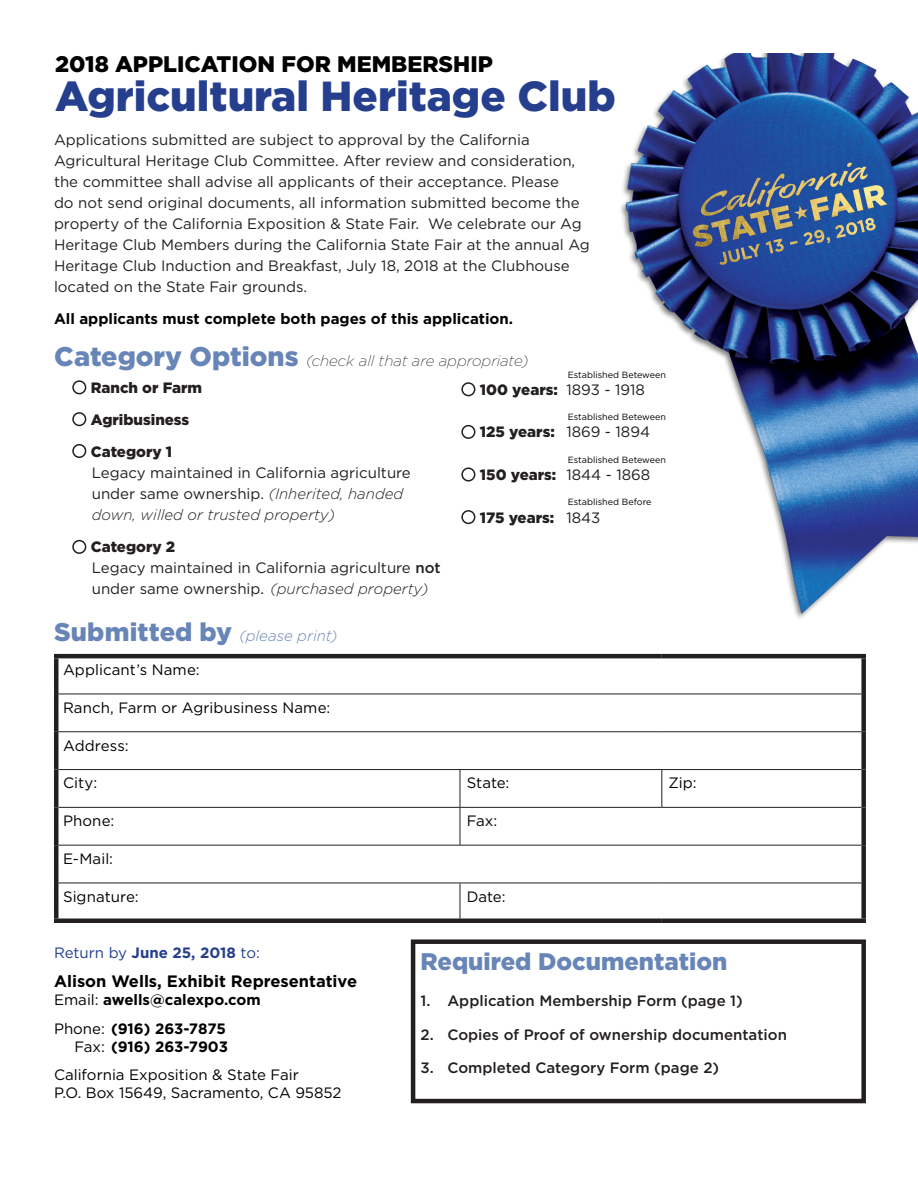
<style>
.page{position:relative;width:918px;height:1188px;background:#fff}
.page>*{position:absolute;margin:0;border:0;box-sizing:border-box;transform-origin:0 0}
.t1{font:900 42px "Gotham";color:#253f8e}
.t2{font:900 24px "Gotham";color:#6885b8}
.t3{font:900 22.5px "Gotham";color:#000}
.t4{font:700 16.5px "Gotham";color:#000}
.t5{font:15px/21px "Gotham";color:#231f20}
.Paragraph_Style_1{font:15px "Gotham";color:#000}
.t6{font:700 15px "Gotham";color:#000}
.t7{font:500 15px "Gotham";color:#231f20}
.t8{font:900 15px "Gotham";color:#231f20}
.t9{font:italic 200 15px/27px "Gotham";color:#231f20}
.t10{font:italic 300 15px "Gotham";color:#6885b8}
.t11{font:15px "Gotham";color:#253f8e}
.t12{font:9px "Gotham";color:#000}
.s1{font-weight:900;font-style:normal;font-size:27px;color:#6885b8}
.s2{font-weight:900;font-style:normal}
.s3{font-weight:900}
.s4{font-weight:300;font-style:italic}
.s5{font-weight:500}
.s6{color:#000}
.s7{font-weight:400}
.s8{font-weight:900;font-style:normal;font-size:25.5px}
.s9{font-weight:700}
</style>
<div class="page">
<div style="left:72px;top:380px;width:14px;height:14px;border:2px solid #231f20;border-radius:50%"></div>
<div style="left:72px;top:412px;width:14px;height:14px;border:2px solid #231f20;border-radius:50%"></div>
<div style="left:72px;top:444px;width:14px;height:14px;border:2px solid #231f20;border-radius:50%"></div>
<div style="left:72px;top:540px;width:14px;height:14px;border:2px solid #231f20;border-radius:50%"></div>
<div style="left:411px;top:939px;width:455px;height:164px;border:4px solid #231f20"></div>
<div style="left:461px;top:382px;width:14px;height:14px;border:2px solid #231f20;border-radius:50%"></div>
<div style="left:461px;top:425px;width:14px;height:14px;border:2px solid #231f20;border-radius:50%"></div>
<div style="left:461px;top:467px;width:14px;height:15px;border:2px solid #231f20;border-radius:50%"></div>
<div style="left:461px;top:510px;width:14px;height:14px;border:2px solid #231f20;border-radius:50%"></div>
<hr style="left:54px;top:654px;width:406px;height:4px;background:#231f20">
<hr style="left:54px;top:658px;width:4px;height:36px;background:#231f20">
<hr style="left:460px;top:654px;width:202px;height:4px;background:#231f20">
<hr style="left:662px;top:654px;width:204px;height:4px;background:#231f20">
<div style="left:861px;top:658px;width:5px;height:36px;background:#231f20"></div>
<hr style="left:54px;top:694px;width:4px;height:38px;background:#231f20">
<div style="left:861px;top:694px;width:5px;height:38px;background:#231f20"></div>
<hr style="left:54px;top:732px;width:4px;height:38px;background:#231f20">
<div style="left:861px;top:732px;width:5px;height:38px;background:#231f20"></div>
<hr style="left:54px;top:770px;width:4px;height:37px;background:#231f20">
<div style="left:861px;top:770px;width:5px;height:37px;background:#231f20"></div>
<hr style="left:54px;top:807px;width:4px;height:38px;background:#231f20">
<div style="left:861px;top:807px;width:5px;height:38px;background:#231f20"></div>
<hr style="left:54px;top:845px;width:4px;height:38px;background:#231f20">
<div style="left:861px;top:845px;width:5px;height:38px;background:#231f20"></div>
<hr style="left:54px;top:883px;width:4px;height:36px;background:#231f20">
<div style="left:861px;top:883px;width:5px;height:36px;background:#231f20"></div>
<hr style="left:54px;top:919px;width:406px;height:4px;background:#231f20">
<hr style="left:460px;top:919px;width:202px;height:4px;background:#231f20">
<hr style="left:662px;top:919px;width:204px;height:4px;background:#231f20">
<hr style="left:58px;top:694px;width:402px;height:1px;background:#231f20">
<hr style="left:460px;top:694px;width:202px;height:1px;background:#231f20">
<hr style="left:662px;top:694px;width:199px;height:1px;background:#231f20">
<hr style="left:58px;top:731px;width:402px;height:1px;background:#231f20">
<hr style="left:460px;top:731px;width:202px;height:1px;background:#231f20">
<hr style="left:662px;top:731px;width:199px;height:1px;background:#231f20">
<hr style="left:58px;top:769px;width:402px;height:1px;background:#231f20">
<hr style="left:460px;top:769px;width:202px;height:1px;background:#231f20">
<hr style="left:460px;top:770px;width:1px;height:37px;background:#231f20">
<hr style="left:662px;top:769px;width:199px;height:1px;background:#231f20">
<hr style="left:661px;top:770px;width:1px;height:37px;background:#231f20">
<hr style="left:58px;top:807px;width:402px;height:1px;background:#231f20">
<hr style="left:460px;top:807px;width:202px;height:1px;background:#231f20">
<hr style="left:460px;top:808px;width:1px;height:37px;background:#231f20">
<hr style="left:662px;top:807px;width:199px;height:1px;background:#231f20">
<hr style="left:58px;top:845px;width:402px;height:1px;background:#231f20">
<hr style="left:460px;top:845px;width:202px;height:1px;background:#231f20">
<hr style="left:662px;top:845px;width:199px;height:1px;background:#231f20">
<hr style="left:58px;top:883px;width:402px;height:1px;background:#231f20">
<hr style="left:460px;top:883px;width:202px;height:1px;background:#231f20">
<hr style="left:460px;top:883px;width:1px;height:36px;background:#231f20">
<hr style="left:662px;top:883px;width:199px;height:1px;background:#231f20">
<img style="left:620px;top:54px;width:298px;height:564px">
<p class="t3" style="left:55px;top:49px;width:439px">2018 APPLICATION FOR MEMBERSHIP</p>
<p class="t1" style="left:55px;top:67px;width:562px">Agricultural Heritage Club</p>
<p class="t5" style="left:54px;top:129px;width:537px">Applications submitted are subject to approval by the California Agricultural Heritage Club Committee. After review and consideration, the committee shall advise all applicants of their acceptance. Please<br>do not send original documents, all information submitted become the property of the California Exposition &amp; State Fair. We celebrate our Ag Heritage Club Members during the California State Fair at the annual Ag Heritage Club Induction and Breakfast, July 18, 2018 at the Clubhouse located on the State Fair grounds.</p>
<p class="t6" style="left:54px;top:309px;width:461px">All applicants must complete both pages of this application.</p>
<p class="t9" style="left:91px;top:347px;width:439px;text-indent:-37px"><span class="s1">Category Options</span> (check all that are appropriate)<br><span class="s2">Ranch or Farm</span></p>
<p class="t8" style="left:91px;top:409px;width:100px">Agribusiness</p>
<p class="t5" style="left:91px;top:440px;width:322px"><span class="s3">Category 1<br></span>Legacy maintained in California agriculture under same ownership. <span class="s4">(Inherited, handed down, willed or trusted property)</span></p>
<p class="t5" style="left:91px;top:536px;width:351px"><span class="s3">Category 2<br></span>Legacy maintained in California agriculture <span class="s5">not </span>under same ownership<span class="s6">.</span> <span class="s4">(purchased property)</span></p>
<p class="t12" style="left:568px;top:369px;width:100px">Established Beteween</p>
<p class="t12" style="left:568px;top:411px;width:100px">Established Beteween</p>
<p class="t12" style="left:568px;top:454px;width:100px">Established Beteween</p>
<p class="t12" style="left:568px;top:496px;width:85px">Established Before</p>
<p class="t8" style="left:480px;top:379px;width:166px">100 years: <span class="s7">1893 - 1918</span></p>
<p class="t8" style="left:480px;top:422px;width:172px">125 years: <span class="s7">1869 - 1894</span></p>
<p class="t8" style="left:480px;top:464px;width:172px">150 years: <span class="s7">1844 - 1868</span></p>
<p class="t8" style="left:480px;top:507px;width:122px">175 years: <span class="s7">1843</span></p>
<p class="t10" style="left:54px;top:626px;width:285px"><span class="s8">Submitted by</span> (please print)</p>
<p class="Paragraph_Style_1" style="left:63px;top:660px;width:138px">Applicant’s Name:</p>
<p class="Paragraph_Style_1" style="left:63px;top:698px;width:269px">Ranch, Farm or Agribusiness Name:</p>
<p class="Paragraph_Style_1" style="left:63px;top:736px;width:67px">Address:</p>
<p class="Paragraph_Style_1" style="left:63px;top:773px;width:36px">City:</p>
<p class="Paragraph_Style_1" style="left:467px;top:773px;width:44px">State:</p>
<p class="Paragraph_Style_1" style="left:669px;top:773px;width:29px">Zip:</p>
<p class="Paragraph_Style_1" style="left:63px;top:811px;width:53px">Phone:</p>
<p class="Paragraph_Style_1" style="left:467px;top:811px;width:32px">Fax:</p>
<p class="Paragraph_Style_1" style="left:63px;top:849px;width:52px">E-Mail:</p>
<p class="Paragraph_Style_1" style="left:63px;top:887px;width:77px">Signature:</p>
<p class="Paragraph_Style_1" style="left:467px;top:887px;width:40px">Date:</p>
<p class="t11" style="left:54px;top:943px;width:207px">Return by <span class="s9">June 25, 2018</span> to:</p>
<p class="t4" style="left:54px;top:970px;width:305px">Alison Wells, Exhibit Representative</p>
<p class="t6" style="left:54px;top:990px;width:208px"><span class="s7">Email:</span> awells@calexpo.com</p>
<p class="t6" style="left:54px;top:1018px;width:173px"><span class="s7">Phone:</span> (916) 263-7875</p>
<p class="t6" style="left:74px;top:1036px;width:155px"><span class="s7">Fax:</span> (916) 263-7903</p>
<p class="Paragraph_Style_1" style="left:54px;top:1065px;width:246px">California Exposition &amp; State Fair</p>
<p class="Paragraph_Style_1" style="left:54px;top:1083px;width:289px">P.O. Box 15649, Sacramento, CA 95852</p>
<p class="t2" style="left:420px;top:945px;width:308px">Required Documentation</p>
<p class="t7" style="left:420px;top:991px;width:324px">1. Application Membership Form (page 1)</p>
<p class="t7" style="left:420px;top:1024px;width:368px">2. Copies of Proof of ownership documentation</p>
<p class="t7" style="left:420px;top:1058px;width:300px">3. Completed Category Form (page 2)</p>
</div>
